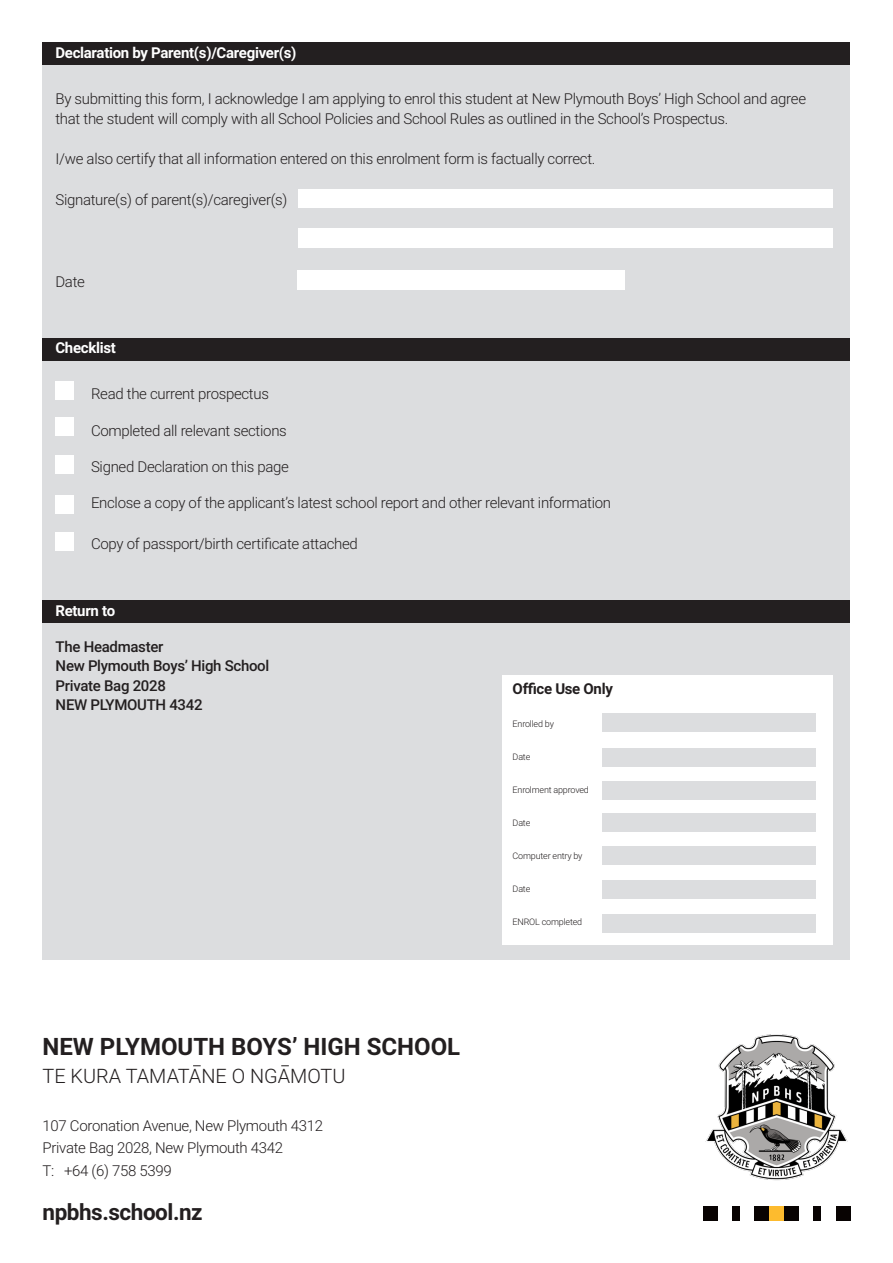
<style>
.page{position:relative;width:893px;height:1263px;background:#fff}
.page>*{position:absolute;margin:0;border:0;box-sizing:border-box;transform-origin:0 0}
.t1{font:700 24px "Roboto";color:#231f20}
.t2{font:700 22.5px "Roboto";letter-spacing:-.02em;color:#231f20}
.t3{font:300 19.95px "Roboto";color:#231f20}
.t4{font:300 15px/19.5px "Roboto";letter-spacing:-.02em;color:#231f20}
.t5{font:500 15px "Roboto";letter-spacing:-.02em;color:#231f20}
.t6{font:700 15px "Roboto";letter-spacing:-.02em;color:#fff}
.t7{font:700 15px "Roboto";letter-spacing:-.02em;color:#231f20}
.t8{font:300 9px "Roboto";letter-spacing:-.02em;color:#231f20}
</style>
<div class="page">
<img style="left:705px;top:1034px;width:143px;height:147px">
<div style="left:703px;top:1206px;width:15px;height:14px;background:#080302"></div>
<div style="left:732px;top:1206px;width:8px;height:14px;background:#080302"></div>
<div style="left:769px;top:1206px;width:15px;height:14px;background:#fdbb2e"></div>
<div style="left:754px;top:1206px;width:15px;height:14px;background:#080302"></div>
<div style="left:784px;top:1206px;width:15px;height:14px;background:#080302"></div>
<div style="left:813px;top:1206px;width:8px;height:14px;background:#080302"></div>
<div style="left:836px;top:1206px;width:14px;height:14px;background:#080302"></div>
<div style="left:43px;top:43px;width:807px;height:917px;background:#dcdddf"></div>
<div style="left:43px;top:43px;width:807px;height:22px;background:#231f20"></div>
<div style="left:43px;top:338px;width:807px;height:22px;background:#231f20"></div>
<div style="left:298px;top:270px;width:327px;height:19px;background:#fff"></div>
<div style="left:298px;top:190px;width:534px;height:18px;background:#fff"></div>
<div style="left:56px;top:381px;width:18px;height:18px;background:#fff"></div>
<div style="left:43px;top:600px;width:807px;height:23px;background:#231f20"></div>
<div style="left:502px;top:675px;width:330px;height:269px;background:#fff"></div>
<div style="left:602px;top:713px;width:214px;height:18px;background:#dcdddf"></div>
<div style="left:602px;top:748px;width:214px;height:18px;background:#dcdddf"></div>
<div style="left:602px;top:781px;width:214px;height:19px;background:#dcdddf"></div>
<div style="left:602px;top:814px;width:214px;height:18px;background:#dcdddf"></div>
<div style="left:602px;top:847px;width:214px;height:18px;background:#dcdddf"></div>
<div style="left:602px;top:880px;width:214px;height:18px;background:#dcdddf"></div>
<div style="left:602px;top:914px;width:214px;height:18px;background:#dcdddf"></div>
<div style="left:298px;top:229px;width:534px;height:19px;background:#fff"></div>
<div style="left:56px;top:418px;width:18px;height:18px;background:#fff"></div>
<div style="left:56px;top:456px;width:18px;height:18px;background:#fff"></div>
<div style="left:55px;top:495px;width:18px;height:18px;background:#fff"></div>
<div style="left:55px;top:532px;width:18px;height:18px;background:#fff"></div>
<p class="t6" style="left:55px;top:42px;width:243px">Declaration by Parent(s)/Caregiver(s)</p>
<p class="t4" style="left:55px;top:88px;width:752px">By submitting this form, I acknowledge I am applying to enrol this student at New Plymouth Boys’ High School and agree that the student will comply with all School Policies and School Rules as outlined in the School’s Prospectus.</p>
<p class="t4" style="left:55px;top:149px;width:541px">I/we also certify that all information entered on this enrolment form is factually correct.</p>
<p class="t4" style="left:55px;top:189px;width:233px">Signature(s) of parent(s)/caregiver(s)</p>
<p class="t4" style="left:55px;top:271px;width:31px">Date</p>
<p class="t6" style="left:55px;top:337px;width:62px">Checklist</p>
<p class="t4" style="left:91px;top:384px;width:179px">Read the current prospectus</p>
<p class="t4" style="left:91px;top:420px;width:197px">Completed all relevant sections</p>
<p class="t4" style="left:91px;top:456px;width:199px">Signed Declaration on this page</p>
<p class="t4" style="left:91px;top:492px;width:522px">Enclose a copy of the applicant’s latest school report and other relevant information</p>
<p class="t4" style="left:91px;top:533px;width:268px">Copy of passport/birth certificate attached</p>
<p class="t6" style="left:55px;top:600px;width:61px">Return to</p>
<p class="t5" style="left:56px;top:636px;width:109px">The Headmaster</p>
<p class="t5" style="left:56px;top:656px;width:215px">New Plymouth Boys’ High School</p>
<p class="t5" style="left:56px;top:675px;width:112px">Private Bag 2028</p>
<p class="t5" style="left:56px;top:695px;width:148px">NEW PLYMOUTH 4342</p>
<p class="t1" style="left:43px;top:1030px;width:419px">NEW PLYMOUTH BOYS’ HIGH SCHOOL</p>
<p class="t3" style="left:43px;top:1062px;width:305px">TE KURA TAMATANE O NGAMOTU</p>
<p class="t4" style="left:43px;top:1115px;width:282px">107 Coronation Avenue, New Plymouth 4312</p>
<p class="t4" style="left:43px;top:1138px;width:242px">Private Bag 2028, New Plymouth 4342</p>
<p class="t4" style="left:43px;top:1160px;width:131px">T: +64 (6) 758 5399</p>
<p class="t2" style="left:43px;top:1196px;width:162px">npbhs.school.nz</p>
<p class="t7" style="left:513px;top:678px;width:102px">Office Use Only</p>
<p class="t8" style="left:513px;top:718px;width:43px">Enrolled by</p>
<p class="t8" style="left:513px;top:751px;width:19px">Date</p>
<p class="t8" style="left:513px;top:784px;width:78px">Enrolment approved</p>
<p class="t8" style="left:513px;top:817px;width:19px">Date</p>
<p class="t8" style="left:513px;top:850px;width:71px">Computer entry by</p>
<p class="t8" style="left:513px;top:883px;width:19px">Date</p>
<p class="t8" style="left:513px;top:916px;width:71px">ENROL completed</p>
</div>
